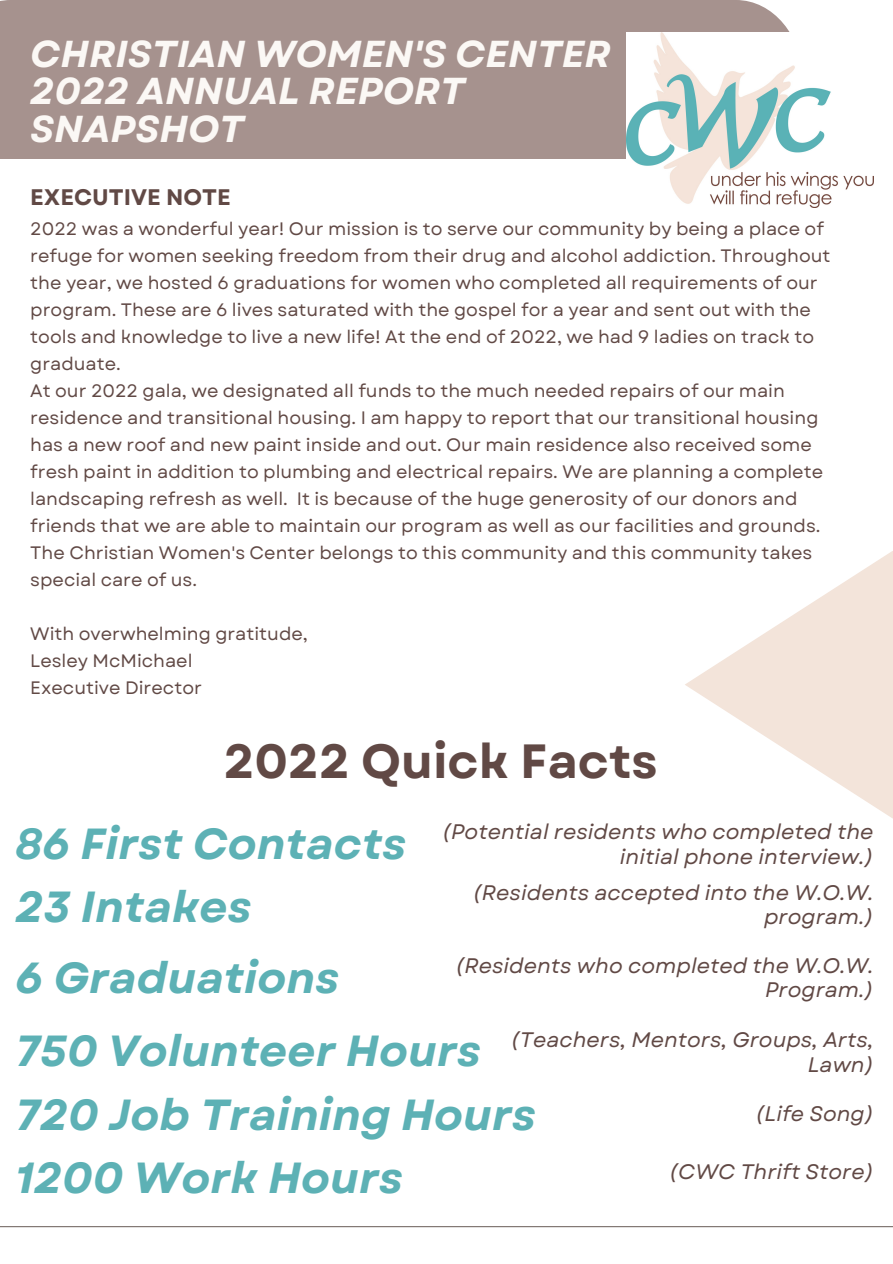
<style>
.page{position:relative;width:893px;height:1264px;background:#fff}
.page>*{position:absolute;margin:0;border:0;box-sizing:border-box;transform-origin:0 0}
.t1{font:700 48px "Garet";color:#614945}
.t2{font:italic 700 43.5px/63px "Garet";color:#5db1b5}
.t3{font:italic 700 37.5px/37px "Garet";color:#fbf8f5}
.t4{font:700 22.5px "Garet";color:#614945}
.t5{font:italic 21px/24.8px "Garet";color:#614945;text-align:right}
.t6{font:18px/27px "Garet";color:#614945}
</style>
<div class="page">
<hr style="left:0;top:1225px;width:892px;height:2px;background:#786d69">
<div style="left:0;top:0;width:790px;height:159px;background:#a6928e"></div>
<img style="left:626px;top:32px;width:247px;height:175px">
<svg style="left:685px;top:551px;width:207px;height:267px"></svg>
<h3 class="t3" style="left:30px;top:36px;width:582px">CHRISTIAN WOMEN'S CENTER<br>2022 ANNUAL REPORT<br>SNAPSHOT</h3>
<p class="t4" style="left:30px;top:180px;width:202px">EXECUTIVE NOTE</p>
<p class="t6" style="left:30px;top:215px;width:801px">2022 was a wonderful year! Our mission is to serve our community by being a place of refuge for women seeking freedom from their drug and alcohol addiction. Throughout the year, we hosted 6 graduations for women who completed all requirements of our program. These are 6 lives saturated with the gospel for a year and sent out with the tools and knowledge to live a new life! At the end of 2022, we had 9 ladies on track to graduate.<br>At our 2022 gala, we designated all funds to the much needed repairs of our main residence and transitional housing. I am happy to report that our transitional housing has a new roof and new paint inside and out. Our main residence also received some fresh paint in addition to plumbing and electrical repairs. We are planning a complete landscaping refresh as well. It is because of the huge generosity of our donors and friends that we are able to maintain our program as well as our facilities and grounds.<br>The Christian Women's Center belongs to this community and this community takes special care of us.</p>
<p class="t6" style="left:30px;top:620px;width:279px">With overwhelming gratitude,<br>Lesley McMichael<br>Executive Director</p>
<h1 class="t1" style="left:224px;top:726px;width:435px">2022 Quick Facts</h1>
<h2 class="t2" style="left:16px;top:812px;width:392px">86 First Contacts<br>23 Intakes</h2>
<h2 class="t2" style="left:16px;top:941px;width:466px;line-height:73.1px">6 Graduations<br>750 Volunteer Hours</h2>
<h2 class="t2" style="left:16px;top:1083px;width:522px">720 Job Training Hours<br>1200 Work Hours</h2>
<p class="t5" style="left:442px;top:819px;width:433px">(Potential residents who completed the initial phone interview.)</p>
<p class="t5" style="left:473px;top:879px;width:402px">(Residents accepted into the W.O.W. program.)</p>
<p class="t5" style="left:455px;top:953px;width:419px">(Residents who completed the W.O.W.<br>Program.)</p>
<p class="t5" style="left:511px;top:1027px;width:364px">(Teachers, Mentors, Groups, Arts,<br>Lawn)</p>
<p class="t5" style="left:755px;top:1101px;width:119px">(Life Song)</p>
<p class="t5" style="left:669px;top:1159px;width:206px">(CWC Thrift Store)</p>
</div>
